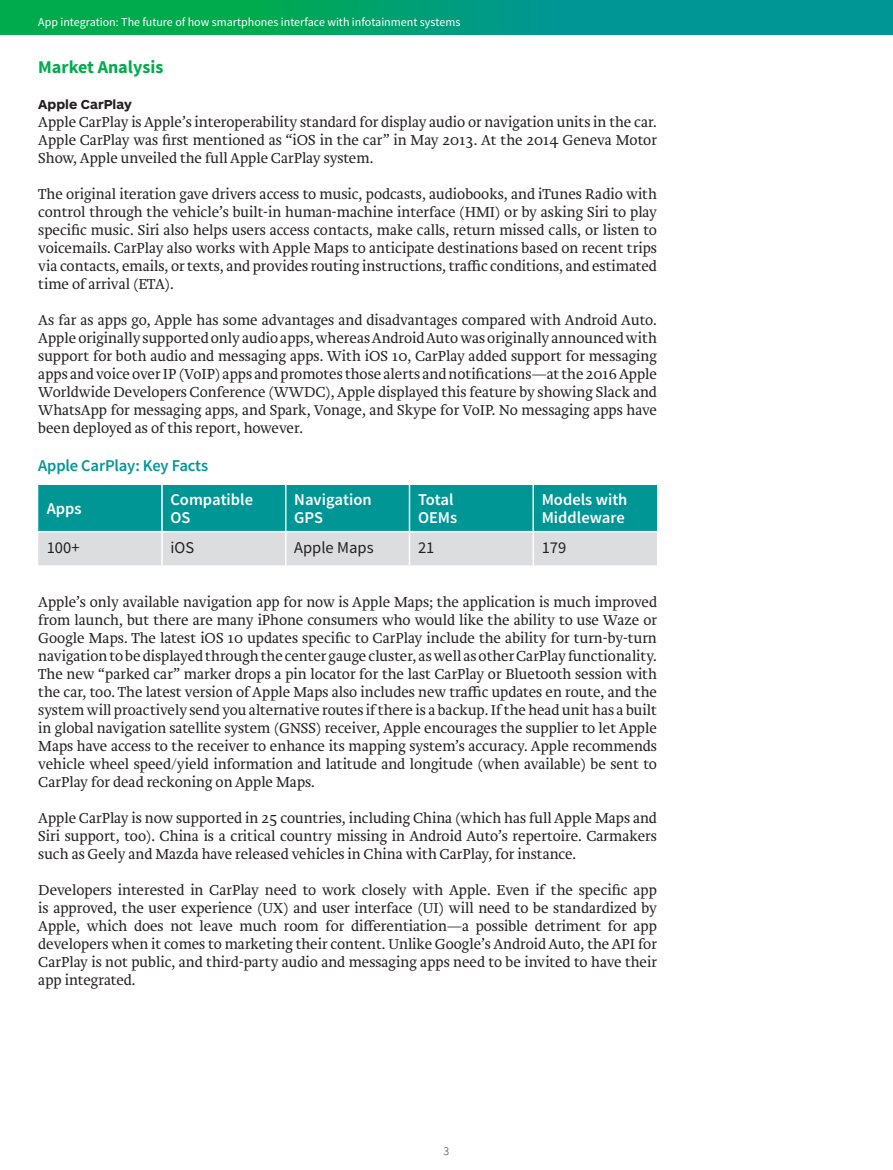
<style>
.page{position:relative;width:893px;height:1170px;background:#fff}
.page>*{position:absolute;margin:0;border:0;box-sizing:border-box;transform-origin:0 0}
.t1{font:700 18px "Source Sans Pro";color:#00ab4d}
.t2{font:600 16.5px/18px "Source Sans Pro";color:#fff}
.t3{font:600 16.5px "Source Sans Pro";letter-spacing:-.01em;color:#009696}
.t4{font:16.5px "Source Sans Pro";color:#231f20}
.t5{font:300 15px/18px "Brioni Std";color:#231f20;text-align:justify}
.t6{font:700 13.5px "ARS Maquette Pro";color:#231f20}
.t7{font:12px "Source Sans Pro";color:#fff}
.t8{font:300 12px "Source Sans Pro";color:#231f20}
</style>
<div class="page">
<svg style="left:0;top:0;width:893px;height:34px;background:#009f75"></svg>
<svg style="left:38px;top:485px;width:619px;height:80px;background:#5cb4b4"></svg>
<hr style="left:161px;top:485px;width:2px;height:46px;background:#fff">
<hr style="left:285px;top:485px;width:1px;height:46px;background:#fff">
<hr style="left:409px;top:485px;width:1px;height:46px;background:#fff">
<hr style="left:532px;top:485px;width:2px;height:46px;background:#fff">
<hr style="left:38px;top:531px;width:124px;height:1px;background:#fff">
<hr style="left:162px;top:531px;width:124px;height:1px;background:#fff">
<hr style="left:161px;top:532px;width:2px;height:33px;background:#fff">
<hr style="left:286px;top:531px;width:123px;height:1px;background:#fff">
<hr style="left:285px;top:532px;width:1px;height:33px;background:#fff">
<hr style="left:409px;top:531px;width:124px;height:1px;background:#fff">
<hr style="left:409px;top:532px;width:1px;height:33px;background:#fff">
<hr style="left:533px;top:531px;width:124px;height:1px;background:#fff">
<hr style="left:532px;top:532px;width:2px;height:33px;background:#fff">
<p class="t7" style="left:38px;top:15px;width:424px">App integration: The future of how smartphones interface with infotainment systems</p>
<p class="t1" style="left:38px;top:55px;width:127px">Market Analysis</p>
<p class="t6" style="left:38px;top:95px;width:95px">Apple CarPlay</p>
<p class="t5" style="left:38px;top:113px;width:620px">Apple CarPlay is Apple’s interoperability standard for display audio or navigation units in the car.<br>Apple CarPlay was first mentioned as “iOS in the car” in May 2013. At the 2014 Geneva Motor Show, Apple unveiled the full Apple CarPlay system.</p>
<p class="t5" style="left:38px;top:185px;width:620px">The original iteration gave drivers access to music, podcasts, audiobooks, and iTunes Radio with control through the vehicle’s built-in human-machine interface (HMI) or by asking Siri to play specific music. Siri also helps users access contacts, make calls, return missed calls, or listen to voicemails. CarPlay also works with Apple Maps to anticipate destinations based on recent trips via contacts, emails, or texts, and provides routing instructions, traffic conditions, and estimated time of arrival (ETA).</p>
<p class="t5" style="left:38px;top:311px;width:620px">As far as apps go, Apple has some advantages and disadvantages compared with Android Auto.<br>Apple originally supported only audio apps, whereas Android Auto was originally announced with support for both audio and messaging apps. With iOS 10, CarPlay added support for messaging apps and voice over IP (VoIP) apps and promotes those alerts and notifications—at the 2016 Apple Worldwide Developers Conference (WWDC), Apple displayed this feature by showing Slack and WhatsApp for messaging apps, and Spark, Vonage, and Skype for VoIP. No messaging apps have been deployed as of this report, however.</p>
<p class="t3" style="left:38px;top:455px;width:171px">Apple CarPlay: Key Facts</p>
<p class="t2" style="left:47px;top:500px;width:36px">Apps</p>
<p class="t2" style="left:170px;top:491px;width:84px">Compatible<br>OS</p>
<p class="t2" style="left:294px;top:491px;width:79px">Navigation<br>GPS</p>
<p class="t2" style="left:418px;top:491px;width:41px">Total<br>OEMs</p>
<p class="t2" style="left:542px;top:491px;width:87px">Models with<br>Middleware</p>
<p class="t4" style="left:47px;top:537px;width:34px">100+</p>
<p class="t4" style="left:170px;top:537px;width:25px">iOS</p>
<p class="t4" style="left:294px;top:537px;width:81px">Apple Maps</p>
<p class="t4" style="left:418px;top:537px;width:18px">21</p>
<p class="t4" style="left:542px;top:537px;width:26px">179</p>
<p class="t5" style="left:38px;top:593px;width:620px">Apple’s only available navigation app for now is Apple Maps; the application is much improved from launch, but there are many iPhone consumers who would like the ability to use Waze or Google Maps. The latest iOS 10 updates specific to CarPlay include the ability for turn-by-turn navigation to be displayed through the center gauge cluster, as well as other CarPlay functionality.<br>The new “parked car” marker drops a pin locator for the last CarPlay or Bluetooth session with the car, too. The latest version of Apple Maps also includes new traffic updates en route, and the system will proactively send you alternative routes if there is a backup. If the head unit has a built in global navigation satellite system (GNSS) receiver, Apple encourages the supplier to let Apple Maps have access to the receiver to enhance its mapping system’s accuracy. Apple recommends vehicle wheel speed/yield information and latitude and longitude (when available) be sent to CarPlay for dead reckoning on Apple Maps.</p>
<p class="t5" style="left:38px;top:809px;width:620px">Apple CarPlay is now supported in 25 countries, including China (which has full Apple Maps and Siri support, too). China is a critical country missing in Android Auto’s repertoire. Carmakers such as Geely and Mazda have released vehicles in China with CarPlay, for instance.</p>
<p class="t5" style="left:38px;top:881px;width:620px">Developers interested in CarPlay need to work closely with Apple. Even if the specific app is approved, the user experience (UX) and user interface (UI) will need to be standardized by Apple, which does not leave much room for differentiation—a possible detriment for app developers when it comes to marketing their content. Unlike Google’s Android Auto, the API for CarPlay is not public, and third-party audio and messaging apps need to be invited to have their app integrated.</p>
<p class="t8" style="left:444px;top:1143px;width:7px">3</p>
</div>
